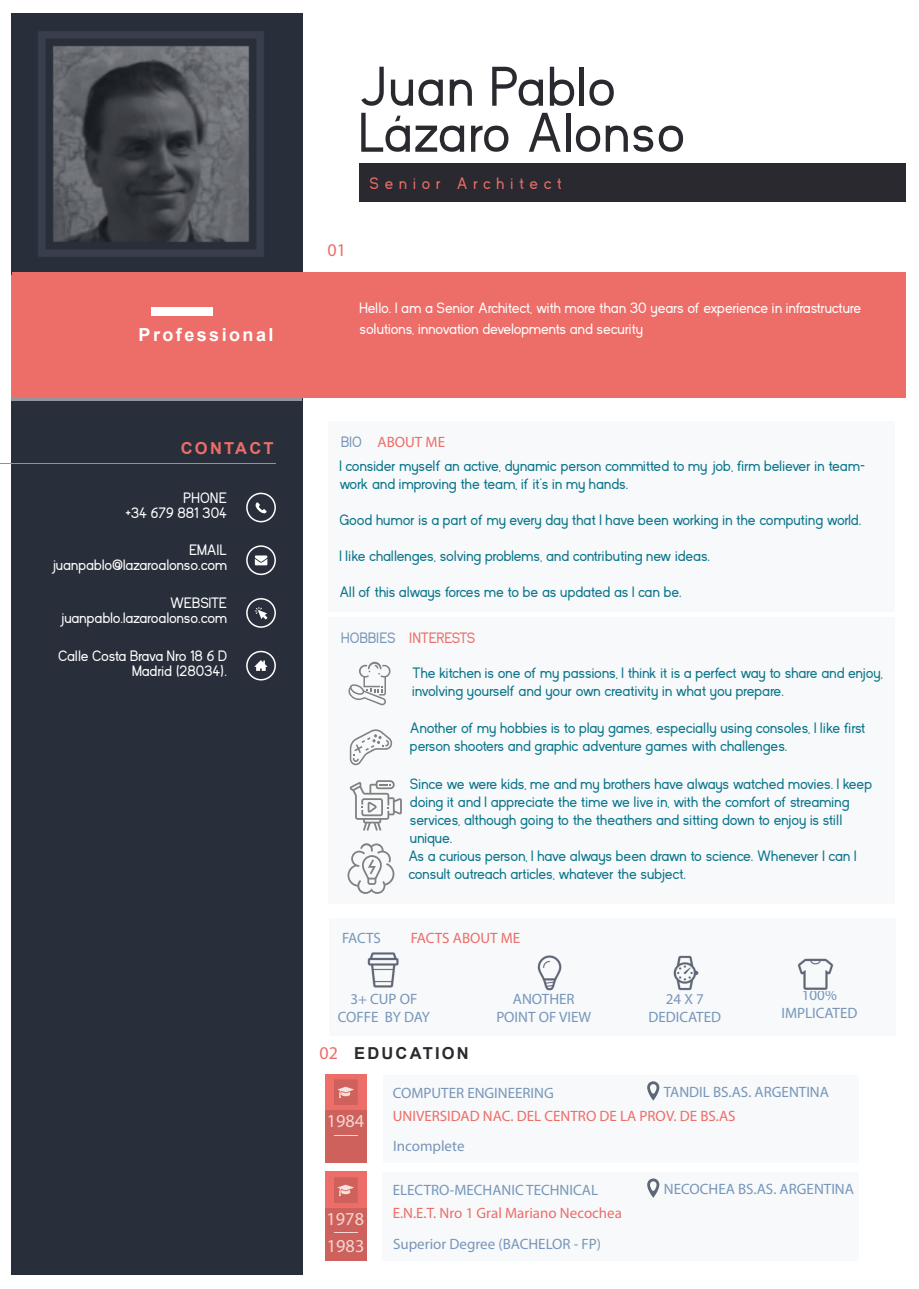
<style>
.page{position:relative;width:919px;height:1289px;background:#fff}
.page>*{position:absolute;margin:0;border:0;box-sizing:border-box;transform-origin:0 0}
.t1{font:55.5px/46px "Kayak Sans";letter-spacing:.02em;color:#29292f}
.t2{font:18.3px/26.8px "Myriad Pro";color:#f4d6d4}
.t3{font:700 18px "Arial";letter-spacing:.135em;color:#fff}
.t4{font:18px "Myriad Pro";color:#ed6d68}
.t5{font:16.5px "Kayak Sans";letter-spacing:.36em;color:#ed6d68}
.t6{font:700 16.5px "Arial";letter-spacing:.135em;color:#29292f}
.t7{font:700 16.5px "Arial";letter-spacing:.135em;color:#ed6d68}
.t8{font:15px/18.1px "Kayak Sans";color:#0a758a}
.t9{font:15px/15px "Kayak Sans";color:#fff;text-align:right}
.t10{font:15px/18px "Myriad Pro";color:#7796b9;text-align:center}
.t11{font:15px "Myriad Pro";color:#ed6d68}
.t12{font:15px "Kayak Sans";letter-spacing:-.015em;color:#ed6d68}
.t13{font:15px "Kayak Sans";letter-spacing:.015em;color:#7796b9}
.s1{font-family:"Kayak Sans";color:#7796b9}
</style>
<div class="page">
<div style="left:11px;top:13px;width:291px;height:1262px;background:#292f3a"></div>
<div style="left:359px;top:163px;width:547px;height:38px;background:#29292f"></div>
<svg style="left:255px;top:502px;width:12px;height:11px"></svg>
<div style="left:246px;top:492px;width:30px;height:30px;border:2px solid #fff;border-radius:50%"></div>
<svg style="left:255px;top:555px;width:12px;height:10px"></svg>
<div style="left:246px;top:545px;width:30px;height:30px;border:2px solid #fff;border-radius:50%"></div>
<svg style="left:255px;top:607px;width:12px;height:12px"></svg>
<div style="left:246px;top:598px;width:30px;height:29px;border:2px solid #fff;border-radius:50%"></div>
<div style="left:246px;top:650px;width:30px;height:30px;border:2px solid #fff;border-radius:50%"></div>
<svg style="left:11px;top:275px;width:291px;height:126px"></svg>
<div style="left:13px;top:272px;width:893px;height:125px;background:#ed6d68"></div>
<div style="left:152px;top:307px;width:61px;height:8px;background:#fff"></div>
<svg style="left:254px;top:660px;width:13px;height:11px"></svg>
<img style="left:38px;top:31px;width:226px;height:226px">
<div style="left:328px;top:421px;width:567px;height:191px;background:#f7f9fb"></div>
<div style="left:328px;top:617px;width:566px;height:287px;background:#f7f9fb"></div>
<svg style="left:348px;top:661px;width:43px;height:44px"></svg>
<svg style="left:350px;top:729px;width:43px;height:36px"></svg>
<svg style="left:349px;top:780px;width:53px;height:50px"></svg>
<svg style="left:347px;top:843px;width:47px;height:51px"></svg>
<div style="left:329px;top:917px;width:566px;height:118px;background:#f7f9fb"></div>
<img style="left:367px;top:952px;width:31px;height:36px">
<img style="left:537px;top:955px;width:25px;height:36px">
<img style="left:673px;top:955px;width:26px;height:36px">
<img style="left:797px;top:958px;width:36px;height:32px">
<div style="left:325px;top:1073px;width:41px;height:89px;background:#ed6d68"></div>
<div style="left:325px;top:1109px;width:41px;height:53px;background:#ce615b"></div>
<img style="left:334px;top:1079px;width:23px;height:25px">
<div style="left:383px;top:1074px;width:475px;height:88px;background:#f7f9fb"></div>
<div style="left:325px;top:1171px;width:41px;height:89px;background:#ed6d68"></div>
<div style="left:325px;top:1207px;width:41px;height:53px;background:#ce615b"></div>
<img style="left:334px;top:1177px;width:23px;height:25px">
<svg style="left:334px;top:1232px;width:23px;height:1px"></svg>
<svg style="left:647px;top:1081px;width:12px;height:19px"></svg>
<div style="left:383px;top:1172px;width:475px;height:87px;background:#f7f9fb"></div>
<svg style="left:647px;top:1178px;width:12px;height:19px"></svg>
<p class="t3" style="left:139px;top:322px;width:136px">Professional</p>
<p class="t7" style="left:181px;top:437px;width:94px">CONTACT</p>
<p class="t9" style="left:125px;top:490px;width:103px">PHONE<br>+34 679 881 304</p>
<p class="t9" style="left:51px;top:543px;width:177px">EMAIL juanpablo@lazaroalonso.com</p>
<p class="t9" style="left:60px;top:596px;width:169px">WEBSITE juanpablo.lazaroalonso.com</p>
<p class="t9" style="left:58px;top:648px;width:170px">Calle Costa Brava Nro 18 6 D<br>Madrid (28034).</p>
<h1 class="t1" style="left:359px;top:65px;width:327px">Juan Pablo<br>Lázaro Alonso</h1>
<p class="t5" style="left:369px;top:174px;width:194px">Senior Architect</p>
<p class="t4" style="left:327px;top:239px;width:20px">01</p>
<p class="t9" style="left:359px;top:297px;width:503px;line-height:21px;text-align:left">Hello. I am a Senior Architect, with more than 30 years of experience in infrastructure solutions, innovation developments and security</p>
<p class="t11" style="left:341px;top:433px;width:105px"><span class="s1">BIO</span> ABOUT ME</p>
<p class="t8" style="left:339px;top:457px;width:527px">I consider myself an active, dynamic person committed to my job, firm believer in team&shy;work and improving the team, if it's in my hands.</p>
<p class="t8" style="left:339px;top:510px;width:523px">Good humor is a part of my every day that I have been working in the computing world.</p>
<p class="t8" style="left:339px;top:546px;width:372px">I like challenges, solving problems, and contributing new ideas.</p>
<p class="t8" style="left:339px;top:582px;width:344px">All of this always forces me to be as updated as I can be.</p>
<p class="t13" style="left:341px;top:630px;width:56px">HOBBIES</p>
<p class="t8" style="left:412px;top:664px;width:472px">The kitchen is one of my passions, I think it is a perfect way to share and enjoy, involving yourself and your own creativity in what you prepare.</p>
<p class="t12" style="left:409px;top:630px;width:67px">INTERESTS</p>
<p class="t8" style="left:410px;top:719px;width:457px">Another of my hobbies is to play games, especially using consoles, I like first person shooters and graphic adventure games with challenges.</p>
<p class="t8" style="left:408px;top:775px;width:465px">Since we were kids, me and my brothers have always watched movies. I keep doing it and I appreciate the time we live in, with the comfort of streaming services, although going to the theathers and sitting down to enjoy is still unique.<br>As a curious person, I have always been drawn to science. Whenever I can I consult outreach articles, whatever the subject.</p>
<p class="t10" style="left:342px;top:929px;width:40px">FACTS</p>
<p class="t11" style="left:410px;top:929px;width:111px">FACTS ABOUT ME</p>
<p class="t10" style="left:338px;top:990px;width:94px">3+ CUP OF<br>COFFE BY DAY</p>
<p class="t10" style="left:496px;top:990px;width:96px">ANOTHER<br>POINT OF VIEW</p>
<p class="t10" style="left:648px;top:990px;width:74px">24 X 7<br>DEDICATED</p>
<p class="t10" style="left:781px;top:985px;width:77px">100%<br>IMPLICATED</p>
<p class="t6" style="left:354px;top:1041px;width:116px">EDUCATION</p>
<p class="t4" style="left:319px;top:1041px;width:20px">02</p>
<p class="t2" style="left:326px;top:1107px;width:39px">1984</p>
<p class="t2" style="left:326px;top:1205px;width:39px">1978<br>1983</p>
<p class="t10" style="left:393px;top:1083px;width:162px">COMPUTER ENGINEERING</p>
<p class="t10" style="left:663px;top:1082px;width:167px">TANDIL BS.AS. ARGENTINA</p>
<p class="t11" style="left:393px;top:1106px;width:344px">UNIVERSIDAD NAC. DEL CENTRO DE LA PROV. DE BS.AS</p>
<p class="t10" style="left:393px;top:1137px;width:73px">Incomplete</p>
<p class="t10" style="left:393px;top:1180px;width:207px">ELECTRO-MECHANIC TECHNICAL</p>
<p class="t10" style="left:663px;top:1179px;width:192px">NECOCHEA BS.AS. ARGENTINA</p>
<p class="t11" style="left:393px;top:1203px;width:231px">E.N.E.T. Nro 1 Gral Mariano Necochea</p>
<p class="t10" style="left:393px;top:1234px;width:209px">Superior Degree (BACHELOR - FP)</p>
</div>
